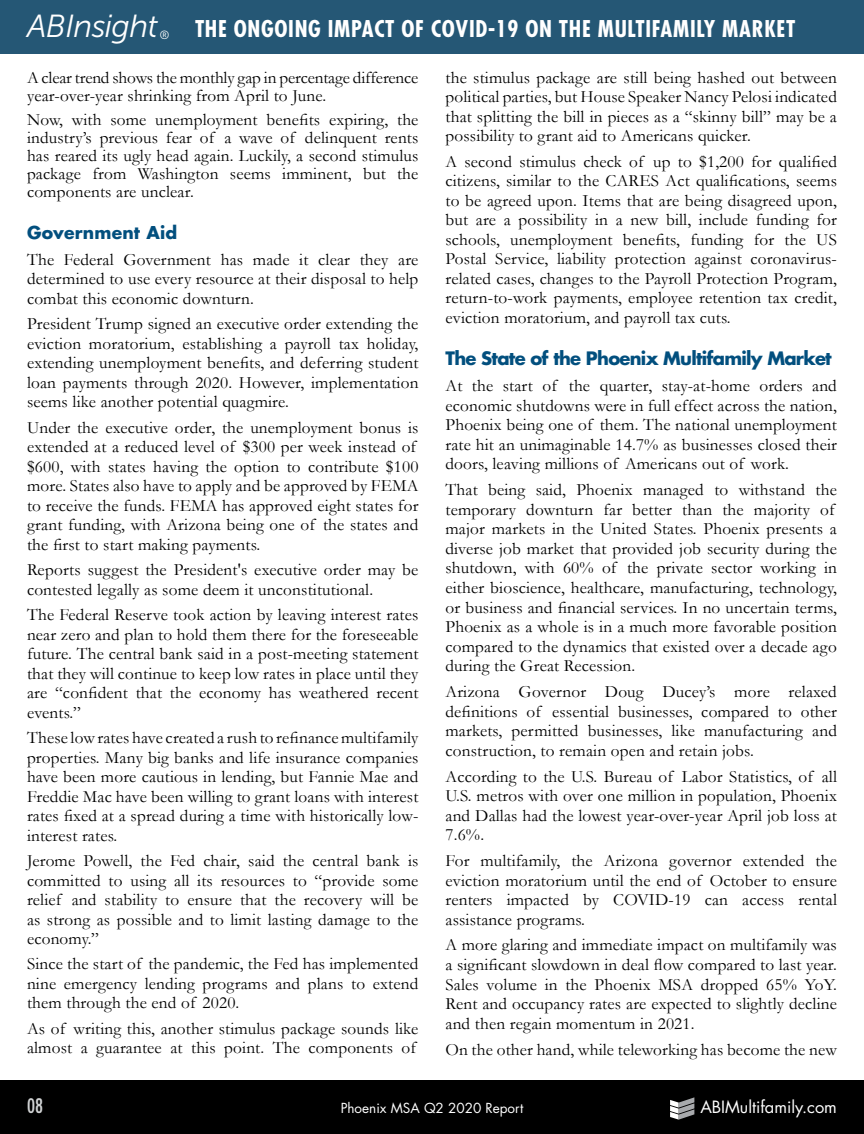
<style>
.page{position:relative;width:864px;height:1134px;background:#fff}
.page>*{position:absolute;margin:0;border:0;box-sizing:border-box;transform-origin:0 0}
.t1{font:italic 31.95px "Museo Sans 300";letter-spacing:-.025em;color:#fff}
.t2{font:700 condensed 22.5px "Futura Std";letter-spacing:.03em;color:#fff}
.t3{font:condensed 19.5px "Futura Std";color:#d1d3d4}
.t4{font:700 18px "Futura Std";letter-spacing:-.04em;color:#024f7e}
.t5{font:17.25px/19.5px "Garamond";letter-spacing:.01em;color:#000;text-align:justify}
.t6{font:17.25px/18px "Garamond";letter-spacing:-.01em;color:#000}
.t7{font:700 17.25px "Futura Std";letter-spacing:.01em;color:#024f7e}
.t8{font:16.5px "Futura Std";color:#fff}
.t9{font:13.5px "Futura Std";color:#fff}
.t10{font:italic 11.85px "Museo Sans 300";color:#fff}
</style>
<div class="page">
<div style="left:0;top:0;width:864px;height:54px;background:#255775"></div>
<div style="left:0;top:1080px;width:864px;height:54px;background:#000"></div>
<svg style="left:670px;top:1097px;width:24px;height:23px"></svg>
<h1 class="t1" style="left:27px;top:9px;width:133px">ABInsight</h1>
<h2 class="t2" style="left:195px;top:15px;width:602px">THE ONGOING IMPACT OF COVID-19 ON THE MULTIFAMILY MARKET</h2>
<p class="t6" style="left:27px;top:68px;width:393px">A clear trend shows the monthly gap in percentage difference year-over-year shrinking from April to June.</p>
<p class="t5" style="left:27px;top:110px;width:393px;line-height:18px">Now, with some unemployment benefits expiring, the industry’s previous fear of a wave of delinquent rents has reared its ugly head again. Luckily, a second stimulus package from Washington seems imminent, but the components are unclear.</p>
<p class="t7" style="left:27px;top:221px;width:152px">Government Aid</p>
<p class="t5" style="left:27px;top:249px;width:393px">The Federal Government has made it clear they are determined to use every resource at their disposal to help combat this economic downturn.</p>
<p class="t5" style="left:27px;top:314px;width:393px">President Trump signed an executive order extending the eviction moratorium, establishing a payroll tax holiday, extending unemployment benefits, and deferring student loan payments through 2020. However, implementation seems like another potential quagmire.</p>
<p class="t5" style="left:27px;top:417px;width:393px;text-align:left">Under the executive order, the unemployment bonus is extended at a reduced level of $300 per week instead of $600, with states having the option to contribute $100 more. States also have to apply and be approved by FEMA to receive the funds. FEMA has approved eight states for grant funding, with Arizona being one of the states and the first to start making payments.</p>
<p class="t5" style="left:27px;top:560px;width:393px">Reports suggest the President's executive order may be contested legally as some deem it unconstitutional.</p>
<p class="t5" style="left:27px;top:605px;width:393px">The Federal Reserve took action by leaving interest rates near zero and plan to hold them there for the foreseeable future. The central bank said in a post-meeting statement that they will continue to keep low rates in place until they are “confident that the economy has weathered recent events.”</p>
<p class="t5" style="left:27px;top:727px;width:393px">These low rates have created a rush to refinance multifamily properties. Many big banks and life insurance companies have been more cautious in lending, but Fannie Mae and Freddie Mac have been willing to grant loans with interest rates fixed at a spread during a time with historically low&shy;interest rates.</p>
<p class="t5" style="left:27px;top:850px;width:393px">Jerome Powell, the Fed chair, said the central bank is committed to using all its resources to “provide some relief and stability to ensure that the recovery will be as strong as possible and to limit lasting damage to the economy.”</p>
<p class="t5" style="left:27px;top:954px;width:393px">Since the start of the pandemic, the Fed has implemented nine emergency lending programs and plans to extend them through the end of 2020.</p>
<p class="t5" style="left:27px;top:1018px;width:393px">As of writing this, another stimulus package sounds like almost a guarantee at this point. The components of</p>
<p class="t10" style="left:159px;top:29px;width:11px">®</p>
<p class="t5" style="left:446px;top:67px;width:393px">the stimulus package are still being hashed out between political parties, but House Speaker Nancy Pelosi indicated that splitting the bill in pieces as a “skinny bill” may be a possibility to grant aid to Americans quicker.</p>
<p class="t5" style="left:446px;top:151px;width:393px">A second stimulus check of up to $1,200 for qualified citizens, similar to the CARES Act qualifications, seems to be agreed upon. Items that are being disagreed upon, but are a possibility in a new bill, include funding for schools, unemployment benefits, funding for the US Postal Service, liability protection against coronavirus&shy;related cases, changes to the Payroll Protection Program, return-to-work payments, employee retention tax credit, eviction moratorium, and payroll tax cuts.</p>
<p class="t4" style="left:446px;top:347px;width:388px">The State of the Phoenix Multifamily Market</p>
<p class="t5" style="left:446px;top:375px;width:393px">At the start of the quarter, stay-at-home orders and economic shutdowns were in full effect across the nation, Phoenix being one of them. The national unemployment rate hit an unimaginable 14.7% as businesses closed their doors, leaving millions of Americans out of work.</p>
<p class="t5" style="left:446px;top:479px;width:393px;text-align:left">That being said, Phoenix managed to withstand the temporary downturn far better than the majority of major markets in the United States. Phoenix presents a diverse job market that provided job security during the shutdown, with 60% of the private sector working in either bioscience, healthcare, manufacturing, technology, or business and financial services. In no uncertain terms, Phoenix as a whole is in a much more favorable position compared to the dynamics that existed over a decade ago during the Great Recession.</p>
<p class="t5" style="left:446px;top:681px;width:393px">Arizona Governor Doug Ducey’s more relaxed definitions of essential businesses, compared to other markets, permitted businesses, like manufacturing and construction, to remain open and retain jobs.</p>
<p class="t5" style="left:446px;top:766px;width:393px">According to the U.S. Bureau of Labor Statistics, of all U.S. metros with over one million in population, Phoenix and Dallas had the lowest year-over-year April job loss at 7.6%.</p>
<p class="t5" style="left:446px;top:850px;width:393px">For multifamily, the Arizona governor extended the eviction moratorium until the end of October to ensure renters impacted by COVID-19 can access rental assistance programs.</p>
<p class="t5" style="left:446px;top:935px;width:393px">A more glaring and immediate impact on multifamily was a significant slowdown in deal flow compared to last year.<br>Sales volume in the Phoenix MSA dropped 65% YoY.<br>Rent and occupancy rates are expected to slightly decline and then regain momentum in 2021.</p>
<p class="t5" style="left:446px;top:1039px;width:393px">On the other hand, while teleworking has become the new</p>
<p class="t3" style="left:27px;top:1095px;width:18px">08</p>
<p class="t9" style="left:341px;top:1100px;width:184px">Phoenix MSA Q2 2020 Report</p>
<p class="t8" style="left:700px;top:1097px;width:138px">ABIMultifamily.com</p>
</div>
